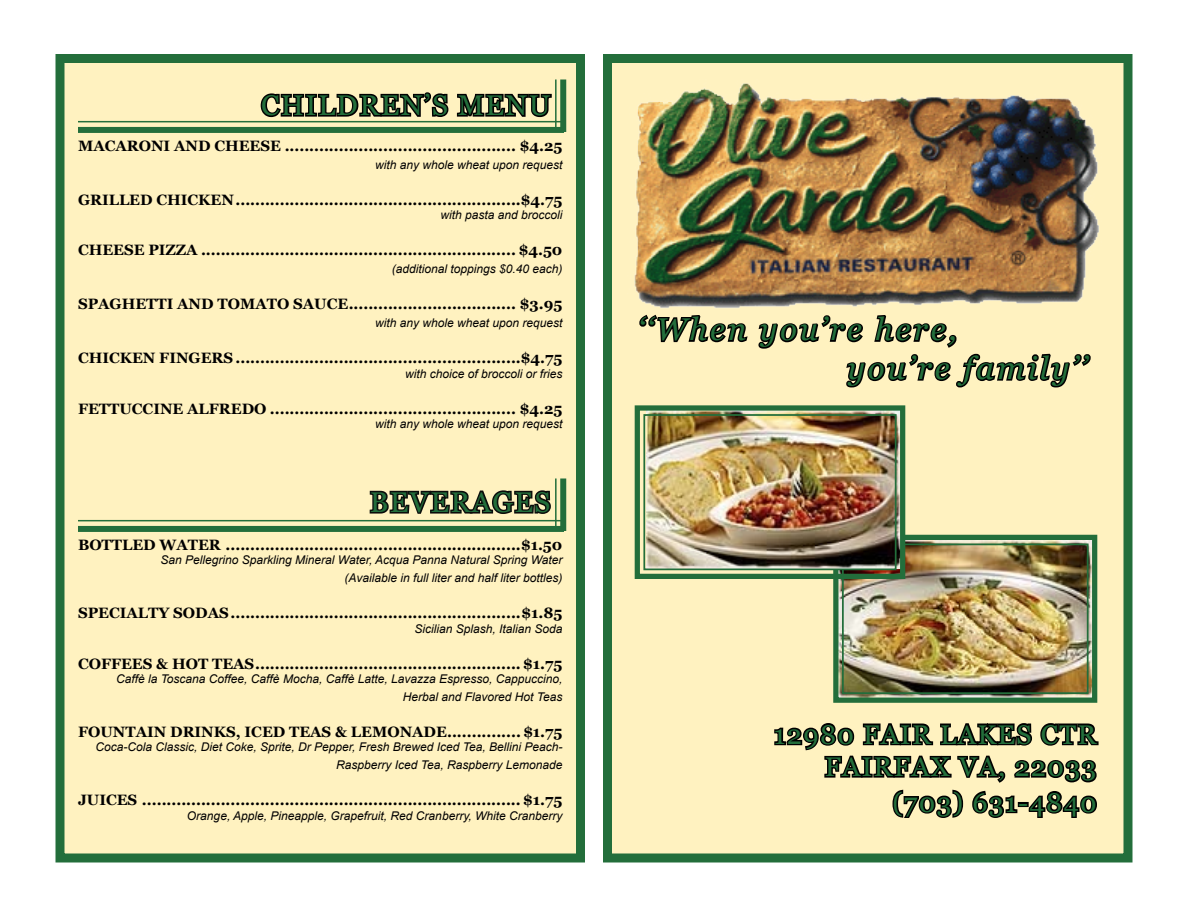
<style>
.page{position:relative;width:1188px;height:918px;background:#fff}
.page>*{position:absolute;margin:0;border:0;box-sizing:border-box;transform-origin:0 0}
.t1{font:italic 31.5px/38.8px "Georgia";letter-spacing:.09em;color:#236e3b}
.t2{font:28.5px "Georgia";letter-spacing:.05em;color:#236e3b}
.t3{font:27px/32.4px "Georgia";letter-spacing:.05em;color:#236e3b;text-align:right}
.t4{font:700 15px "Georgia";color:#000}
.t5{font:italic 12px/18px "Arial";color:#000;text-align:right}
</style>
<div class="page">
<div style="left:603px;top:54px;width:529px;height:808px;background:#fff2c0;border:9px solid #236e3b"></div>
<img style="left:833px;top:534px;width:265px;height:169px">
<div style="left:842px;top:543px;width:247px;height:151px;border:2px solid #236e3b"></div>
<img style="left:634px;top:405px;width:274px;height:177px">
<div style="left:643px;top:414px;width:254px;height:156px;border:2px solid #236e3b"></div>
<div style="left:56px;top:54px;width:529px;height:808px;background:#fff2c0;border:9px solid #236e3b"></div>
<div style="left:560px;top:478px;width:6px;height:53px;background:#236e3b"></div>
<hr style="left:555px;top:478px;width:2px;height:53px;background:#236e3b">
<div style="left:78px;top:526px;width:486px;height:6px;background:#236e3b"></div>
<hr style="left:78px;top:520px;width:486px;height:1px;background:#236e3b">
<div style="left:560px;top:80px;width:6px;height:52px;background:#236e3b"></div>
<hr style="left:555px;top:80px;width:2px;height:52px;background:#236e3b">
<div style="left:78px;top:127px;width:486px;height:6px;background:#236e3b"></div>
<hr style="left:78px;top:121px;width:486px;height:1px;background:#236e3b">
<svg style="left:260px;top:92px;width:292px;height:26px"></svg>
<svg style="left:368px;top:490px;width:185px;height:36px"></svg>
<img style="left:634px;top:83px;width:465px;height:224px">
<img style="left:637px;top:202px;width:113px;height:141px">
<svg style="left:758px;top:315px;width:333px;height:73px"></svg>
<svg style="left:774px;top:723px;width:325px;height:95px"></svg>
<h2 class="t2" style="left:261px;top:89px;width:291px">CHILDREN’S MENU</h2>
<p class="t4" style="left:78px;top:137px;width:486px">MACARONI AND CHEESE ............................................... $4.25</p>
<p class="t5" style="left:375px;top:156px;width:189px">with any whole wheat upon request</p>
<p class="t4" style="left:78px;top:191px;width:486px">GRILLED CHICKEN..........................................................$4.75</p>
<p class="t5" style="left:440px;top:206px;width:124px">with pasta and broccoli</p>
<p class="t4" style="left:78px;top:242px;width:486px">CHEESE PIZZA ................................................................ $4.50</p>
<p class="t5" style="left:392px;top:260px;width:172px">(additional toppings $0.40 each)</p>
<p class="t4" style="left:78px;top:296px;width:486px">SPAGHETTI AND TOMATO SAUCE.................................. $3.95</p>
<p class="t5" style="left:375px;top:314px;width:189px">with any whole wheat upon request</p>
<p class="t4" style="left:78px;top:350px;width:486px">CHICKEN FINGERS..........................................................$4.75</p>
<p class="t5" style="left:405px;top:365px;width:159px">with choice of broccoli or fries</p>
<p class="t4" style="left:78px;top:400px;width:486px">FETTUCCINE ALFREDO .................................................. $4.25</p>
<p class="t5" style="left:375px;top:415px;width:189px">with any whole wheat upon request</p>
<h2 class="t2" style="left:370px;top:486px;width:182px">BEVERAGES</h2>
<p class="t4" style="left:78px;top:536px;width:486px">BOTTLED WATER ............................................................$1.50</p>
<p class="t5" style="left:161px;top:551px;width:403px">San Pellegrino Sparkling Mineral Water, Acqua Panna Natural Spring Water (Available in full liter and half liter bottles)</p>
<p class="t4" style="left:78px;top:605px;width:486px">SPECIALTY SODAS...........................................................$1.85</p>
<p class="t5" style="left:414px;top:620px;width:150px">Sicilian Splash, Italian Soda</p>
<p class="t4" style="left:78px;top:655px;width:486px">COFFEES &amp; HOT TEAS...................................................... $1.75</p>
<p class="t5" style="left:116px;top:670px;width:448px">Caffè la Toscana Coffee, Caffè Mocha, Caffè Latte, Lavazza Espresso, Cappuccino,<br>Herbal and Flavored Hot Teas</p>
<p class="t4" style="left:78px;top:723px;width:486px">FOUNTAIN DRINKS, ICED TEAS &amp; LEMONADE............... $1.75</p>
<p class="t5" style="left:95px;top:738px;width:469px">Coca-Cola Classic, Diet Coke, Sprite, Dr Pepper, Fresh Brewed Iced Tea, Bellini Peach-<br>Raspberry Iced Tea, Raspberry Lemonade</p>
<p class="t4" style="left:78px;top:792px;width:486px">JUICES ............................................................................. $1.75</p>
<p class="t5" style="left:187px;top:807px;width:377px">Orange, Apple, Pineapple, Grapefruit, Red Cranberry, White Cranberry</p>
<h1 class="t1" style="left:847px;top:310px;width:241px;text-indent:-209px">‘‘When you’re here,<br>you’re family’’</h1>
<h3 class="t3" style="left:774px;top:718px;width:324px">12980 FAIR LAKES CTR<br>FAIRFAX VA, 22033</h3>
<h3 class="t3" style="left:892px;top:786px;width:206px">(703) 631-4840</h3>
</div>
